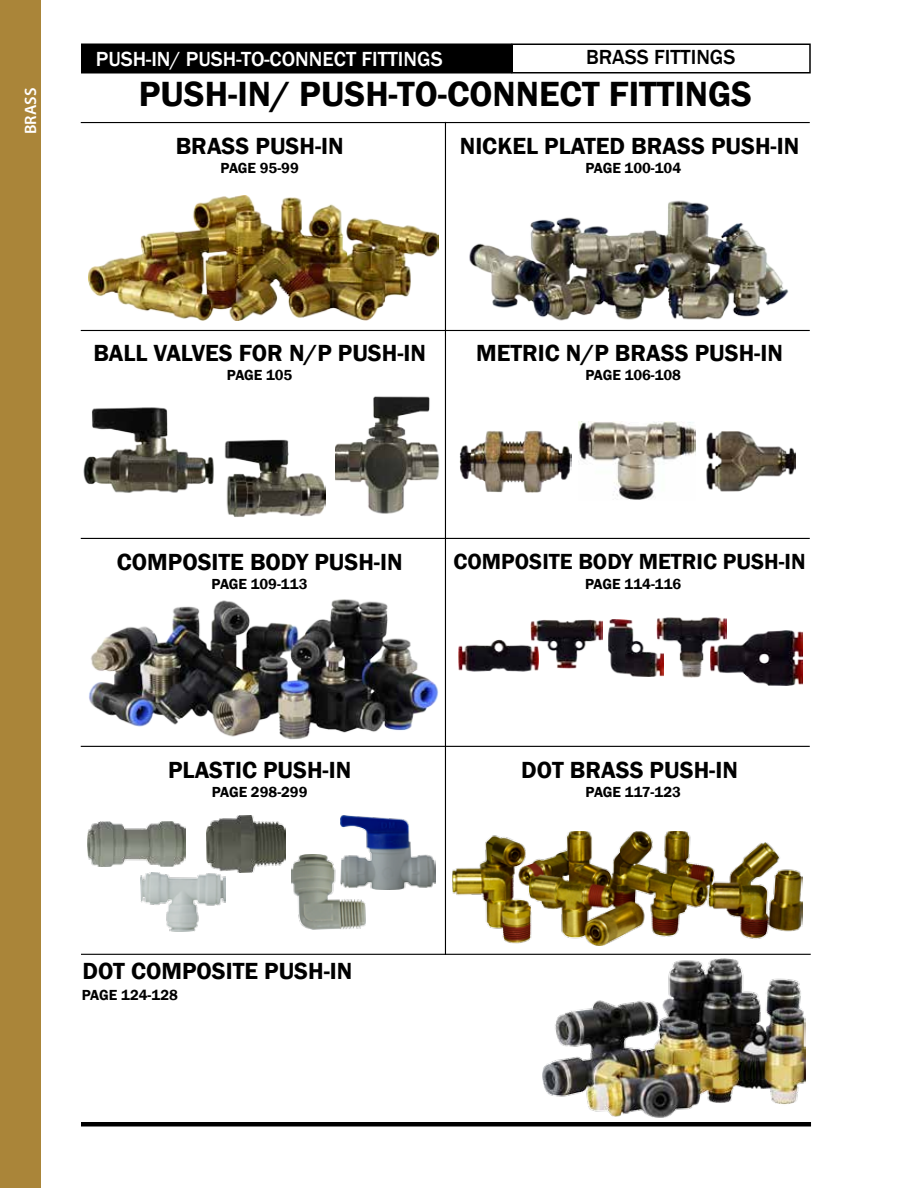
<style>
.page{position:relative;width:918px;height:1188px;background:#fff}
.page>*{position:absolute;margin:0;border:0;box-sizing:border-box;transform-origin:0 0}
.t1{font:600 36px "Franklin Gothic";color:#000}
.t2{font:600 24px "Franklin Gothic";color:#000}
.t3{font:600 22.5px "Franklin Gothic";color:#000}
.t4{font:500 21px "Franklin Gothic";color:#fff}
.t5{font:500 21px "Franklin Gothic";color:#000}
.t6{font:600 16.5px "Myriad Pro";color:#fff}
.t7{font:600 15px "Franklin Gothic";color:#000}
</style>
<div class="page">
<div style="left:82px;top:44px;width:430px;height:29px;background:#000"></div>
<div style="left:81px;top:44px;width:431px;height:30px;border:2px solid #000"></div>
<div style="left:512px;top:44px;width:299px;height:30px;border:2px solid #000"></div>
<hr style="left:81px;top:1122px;width:730px;height:4px;background:#000">
<hr style="left:81px;top:746px;width:729px;height:1px;background:#000">
<hr style="left:81px;top:538px;width:729px;height:1px;background:#000">
<hr style="left:81px;top:330px;width:729px;height:1px;background:#000">
<hr style="left:81px;top:122px;width:729px;height:1px;background:#000">
<hr style="left:81px;top:954px;width:730px;height:1px;background:#000">
<hr style="left:445px;top:122px;width:1px;height:833px;background:#000">
<img style="left:88px;top:195px;width:350px;height:126px">
<img style="left:89px;top:599px;width:349px;height:141px">
<img style="left:469px;top:200px;width:320px;height:121px">
<img style="left:657px;top:617px;width:69px;height:60px">
<img style="left:711px;top:631px;width:92px;height:55px">
<img style="left:459px;top:640px;width:80px;height:32px">
<img style="left:531px;top:620px;width:72px;height:48px">
<img style="left:608px;top:620px;width:56px;height:57px">
<img style="left:459px;top:430px;width:113px;height:63px">
<img style="left:706px;top:431px;width:90px;height:61px">
<img style="left:578px;top:422px;width:118px;height:78px">
<img style="left:88px;top:822px;width:97px;height:45px">
<img style="left:141px;top:873px;width:85px;height:58px">
<img style="left:207px;top:816px;width:79px;height:57px">
<img style="left:291px;top:855px;width:75px;height:74px">
<img style="left:341px;top:816px;width:94px;height:74px">
<img style="left:543px;top:958px;width:263px;height:159px">
<img style="left:335px;top:396px;width:105px;height:118px">
<img style="left:224px;top:439px;width:101px;height:78px">
<img style="left:83px;top:407px;width:131px;height:86px">
<div style="left:0;top:0;width:40px;height:1188px;background:#aa8539"></div>
<img style="left:453px;top:831px;width:349px;height:114px">
<p class="t6" style="left:20px;top:134px;width:48px;rotate:-90deg">BRASS</p>
<p class="t4" style="left:96px;top:46px;width:348px">PUSH-IN/ PUSH-TO-CONNECT FITTINGS</p>
<p class="t5" style="left:586px;top:44px;width:151px">BRASS FITTINGS</p>
<h1 class="t1" style="left:139px;top:72px;width:615px">PUSH-IN/ PUSH-TO-CONNECT FITTINGS</h1>
<p class="t2" style="left:176px;top:131px;width:170px">BRASS PUSH-IN</p>
<p class="t7" style="left:221px;top:159px;width:80px">PAGE 95-99</p>
<p class="t2" style="left:460px;top:132px;width:341px">NICKEL PLATED BRASS PUSH-IN</p>
<p class="t7" style="left:585px;top:159px;width:97px">PAGE 100-104</p>
<p class="t2" style="left:93px;top:338px;width:334px">BALL VALVES FOR N/P PUSH-IN</p>
<p class="t7" style="left:227px;top:366px;width:67px">PAGE 105</p>
<p class="t2" style="left:476px;top:339px;width:308px">METRIC N/P BRASS PUSH-IN</p>
<p class="t7" style="left:585px;top:366px;width:97px">PAGE 106-108</p>
<p class="t2" style="left:117px;top:547px;width:287px">COMPOSITE BODY PUSH-IN</p>
<p class="t7" style="left:212px;top:575px;width:98px">PAGE 109-113</p>
<p class="t3" style="left:453px;top:547px;width:354px">COMPOSITE BODY METRIC PUSH-IN</p>
<p class="t7" style="left:585px;top:575px;width:98px">PAGE 114-116</p>
<p class="t2" style="left:168px;top:756px;width:185px">PLASTIC PUSH-IN</p>
<p class="t7" style="left:212px;top:783px;width:97px">PAGE 298-299</p>
<p class="t2" style="left:82px;top:956px;width:271px">DOT COMPOSITE PUSH-IN</p>
<p class="t7" style="left:82px;top:986px;width:98px">PAGE 124-128</p>
<p class="t2" style="left:521px;top:755px;width:218px">DOT BRASS PUSH-IN</p>
<p class="t7" style="left:586px;top:783px;width:97px">PAGE 117-123</p>
</div>
